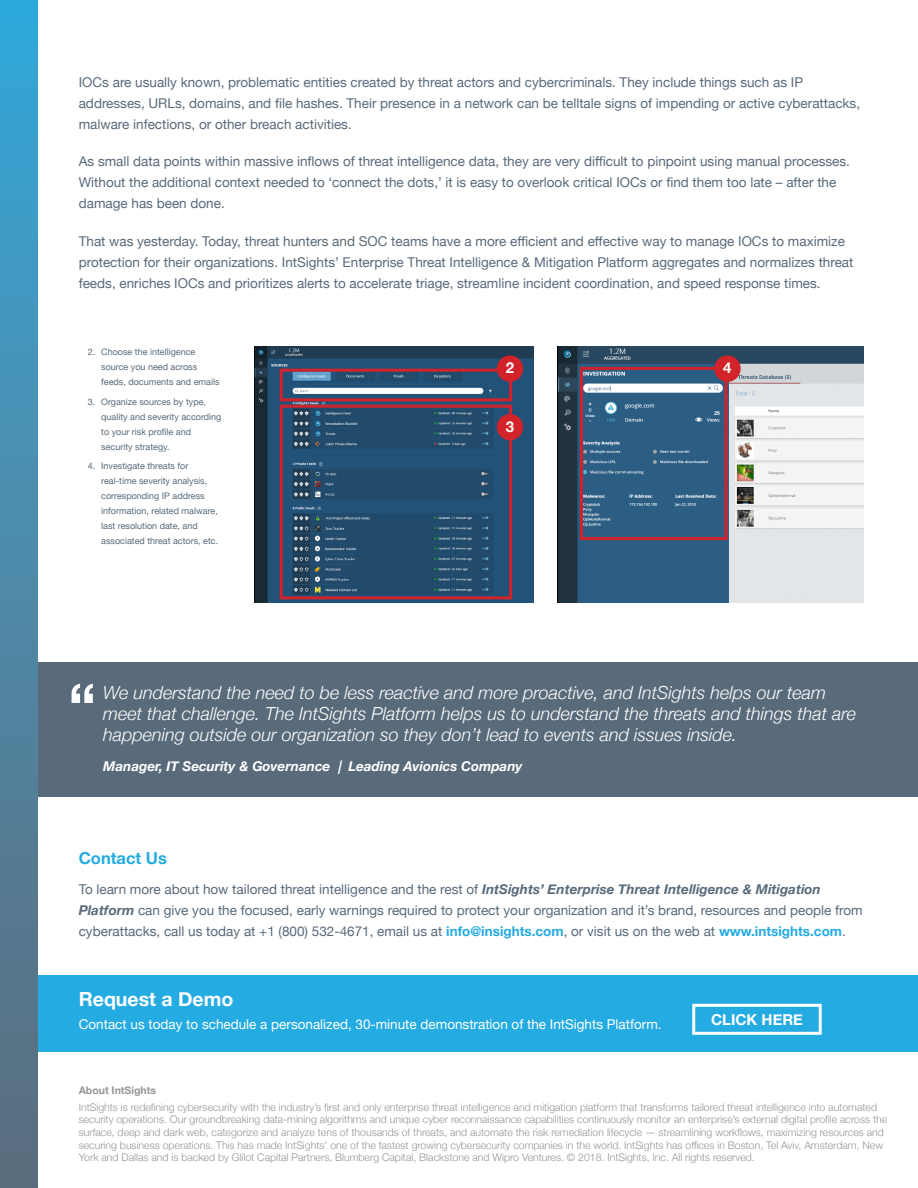
<style>
.page{position:relative;width:918px;height:1188px;background:#fff}
.page>*{position:absolute;margin:0;border:0;box-sizing:border-box;transform-origin:0 0}
.t1{font:700 60px "Helvetica Neue";color:#fff}
.t2{font:700 19.5px "Helvetica Neue";color:#fff}
.t3{font:italic 300 18px/21px "Helvetica Neue";color:#fff}
.t4{font:700 16.5px "Helvetica Neue";color:#24abe2}
.t5{font:700 15px "Helvetica Neue";color:#fff}
.t6{font:13.5px/21px "Helvetica Neue";color:#596a7a}
.t7{font:13.5px "Helvetica Neue";color:#fff}
.t8{font:italic 700 13.5px "Helvetica Neue";color:#fff}
.t9{font:300 10.5px/12.6px "Helvetica Neue";color:#939598}
.t10{font:700 10.5px "Helvetica Neue";color:#939598}
.t11{font:9px/15px "Helvetica Neue";color:#596a7a}
.s1{font-weight:700;font-style:italic}
.s2{font-weight:700;color:#24abe2}
</style>
<div class="page">
<div style="left:0;top:662px;width:918px;height:135px;background:#596a7a"></div>
<div style="left:0;top:975px;width:918px;height:76px;background:#24abe2"></div>
<div style="left:0;top:0;width:38px;height:1188px;background:linear-gradient(to bottom,#36a7d8,#5f6b7a)"></div>
<div style="left:692px;top:1004px;width:130px;height:31px;border:3px solid #fff"></div>
<img style="left:255px;top:346px;width:279px;height:257px">
<div style="left:280px;top:369px;width:232px;height:32px;border:3px solid #d2232a"></div>
<div style="left:280px;top:405px;width:232px;height:194px;border:3px solid #d2232a"></div>
<div style="left:497px;top:356px;width:26px;height:26px;background:#d2232a;border-radius:50%"></div>
<div style="left:497px;top:414px;width:26px;height:26px;background:#d2232a;border-radius:50%"></div>
<img style="left:558px;top:346px;width:306px;height:257px">
<div style="left:580px;top:367px;width:148px;height:173px;border:3px solid #d2232a"></div>
<div style="left:714px;top:356px;width:27px;height:26px;background:#d2232a;border-radius:50%"></div>
<p class="t6" style="left:79px;top:72px;width:783px">IOCs are usually known, problematic entities created by threat actors and cybercriminals. They include things such as IP addresses, URLs, domains, and file hashes. Their presence in a network can be telltale signs of impending or active cyberattacks, malware infections, or other breach activities.</p>
<p class="t6" style="left:79px;top:152px;width:773px">As small data points within massive inflows of threat intelligence data, they are very difficult to pinpoint using manual processes.<br>Without the additional context needed to ‘connect the dots,’ it is easy to overlook critical IOCs or find them too late – after the damage has been done.</p>
<p class="t6" style="left:79px;top:231px;width:776px">That was yesterday. Today, threat hunters and SOC teams have a more efficient and effective way to manage IOCs to maximize protection for their organizations. IntSights’ Enterprise Threat Intelligence &amp; Mitigation Platform aggregates and normalizes threat feeds, enriches IOCs and prioritizes alerts to accelerate triage, streamline incident coordination, and speed response times.</p>
<p class="t11" style="left:101px;top:345px;width:120px;text-indent:-14px">2. Choose the intelligence source you need across feeds, documents and emails</p>
<p class="t11" style="left:101px;top:394px;width:122px;text-indent:-14px">3. Organize sources by type, quality and severity according to your risk profile and security strategy.</p>
<p class="t11" style="left:101px;top:459px;width:119px;text-indent:-14px">4. Investigate threats for real-time severity analysis, corresponding IP address information, related malware, last resolution date, and associated threat actors, etc.</p>
<p class="t5" style="left:506px;top:356px;width:10px">2</p>
<p class="t5" style="left:506px;top:415px;width:10px">3</p>
<p class="t5" style="left:723px;top:356px;width:10px">4</p>
<h1 class="t1" style="left:68px;top:658px;width:29px">“</h1>
<p class="t3" style="left:103px;top:681px;width:755px">We understand the need to be less reactive and more proactive, and IntSights helps our team meet that challenge. The IntSights Platform helps us to understand the threats and things that are happening outside our organization so they don’t lead to events and issues inside.</p>
<p class="t8" style="left:103px;top:755px;width:421px">Manager, IT Security &amp; Governance | Leading Avionics Company</p>
<p class="t4" style="left:79px;top:845px;width:90px">Contact Us</p>
<p class="t6" style="left:79px;top:880px;width:785px">To learn more about how tailored threat intelligence and the rest of <span class="s1">IntSights’ Enterprise Threat Intelligence &amp; Mitigation<br>Platform</span> can give you the focused, early warnings required to protect your organization and it’s brand, resources and people from cyberattacks, call us today at +1 (800) 532-4671, email us at <span class="s2">info@insights.com</span>, or visit us on the web at <span class="s2">www.intsights.com</span>.</p>
<h2 class="t2" style="left:79px;top:984px;width:156px">Request a Demo</h2>
<p class="t7" style="left:79px;top:1014px;width:584px">Contact us today to schedule a personalized, 30-minute demonstration of the IntSights Platform.</p>
<p class="t5" style="left:711px;top:1008px;width:93px">CLICK HERE</p>
<p class="t10" style="left:79px;top:1082px;width:79px">About IntSights</p>
<p class="t9" style="left:79px;top:1100px;width:810px">IntSights is redefining cybersecurity with the industry’s first and only enterprise threat intelligence and mitigation platform that transforms tailored threat intelligence into automated security operations. Our groundbreaking data-mining algorithms and unique cyber reconnaissance capabilities continuously monitor an enterprise’s external digital profile across the surface, deep and dark web, categorize and analyze tens of thousands of threats, and automate the risk remediation lifecycle — streamlining workflows, maximizing resources and securing business operations. This has made IntSights’ one of the fastest growing cybersecurity companies in the world. IntSights has offices in Boston, Tel Aviv, Amsterdam, New York and Dallas and is backed by Glilot Capital Partners, Blumberg Capital, Blackstone and Wipro Ventures. © 2018. IntSights, Inc. All rights reserved.</p>
</div>
